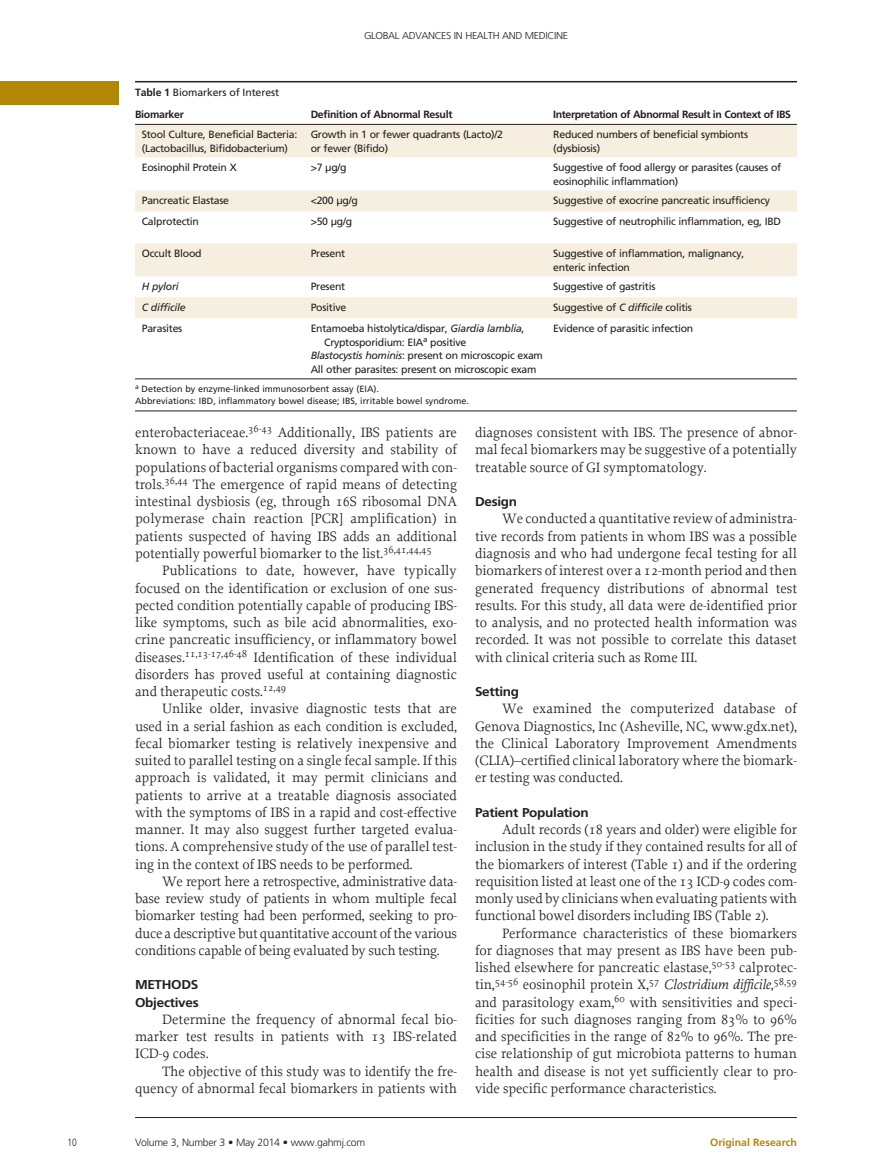
<style>
.page{position:relative;width:878px;height:1175px;background:#fff}
.page>*{position:absolute;margin:0;border:0;box-sizing:border-box;transform-origin:0 0}
.Article_Text{font:14.25px/17.2px "Proforma";letter-spacing:-.005em;color:#231f20;text-align:justify}
.Article_Subhead_2{font:700 12.9px "Frutiger AACN";letter-spacing:-.02em;color:#231f20;scale:1.05 1}
.Article_Subhead_1{font:700 12.9px "Frutiger AACN";letter-spacing:-.025em;color:#231f20;scale:1.05 1}
.Table_Text{font:10.5px/13.5px "Frutiger AACN";letter-spacing:-.025em;color:#231f20}
.Table_Text-2{font:700 10.5px "Frutiger AACN";letter-spacing:-.035em;color:#231f20}
.t1{font:300 10.5px "Frutiger AACN";letter-spacing:-.025em;color:#231f20}
.Table___Figure_Tit{font:10.5px "Frutiger AACN";letter-spacing:-.01em;color:#231f20}
.Table_Text-3{font:italic 10.5px "Frutiger AACN";letter-spacing:-.025em;color:#231f20}
.Article_Footer_Tit{font:700 10.5px "Frutiger AACN";color:#b28705}
.t2{font:300 10.5px "Frutiger AACN";letter-spacing:-.025em;color:#231f20;scale:.8 1}
.t3{font:300 10.05px "Frutiger AACN";letter-spacing:-.035em;color:#231f20;scale:1.05 1}
.Table___Figure_Not{font:9px "Frutiger AACN";color:#231f20}
.s1{font-weight:700}
.s2{font-style:italic}
</style>
<div class="page">
<hr style="left:135px;top:1117px;width:661px;height:1px;background:#231f20">
<div style="left:0;top:81px;width:118px;height:23px;background:#b28705"></div>
<svg style="left:135px;top:125px;width:661px;height:193px;fill:#f6efdf"></svg>
<hr style="left:135px;top:81px;width:661px;height:1px;background:#231f20">
<hr style="left:135px;top:124px;width:661px;height:1px;background:#231f20">
<hr style="left:135px;top:378px;width:661px;height:1px;background:#231f20">
<hr style="left:135px;top:410px;width:661px;height:1px;background:#231f20">
<p class="t3" style="left:364px;top:30px;width:196px">GLOBAL ADVANCES IN HEALTH AND MEDICINE</p>
<p class="Table___Figure_Tit" style="left:135px;top:86px;width:146px"><span class="s1">Table 1</span> Biomarkers of Interest</p>
<p class="Table_Text-2" style="left:135px;top:108px;width:50px">Biomarker</p>
<p class="Table_Text-2" style="left:310px;top:108px;width:143px">Definition of Abnormal Result</p>
<p class="Table_Text-2" style="left:553px;top:108px;width:239px">Interpretation of Abnormal Result in Context of IBS</p>
<p class="Table_Text" style="left:142px;top:128px;width:157px">Stool Culture, Beneficial Bacteria: (Lactobacillus, Bifidobacterium)</p>
<p class="Table_Text" style="left:310px;top:128px;width:194px">Growth in 1 or fewer quadrants (Lacto)/2 or fewer (Bifido)</p>
<p class="Table_Text" style="left:553px;top:128px;width:196px">Reduced numbers of beneficial symbionts (dysbiosis)</p>
<p class="Table_Text" style="left:142px;top:161px;width:96px">Eosinophil Protein X</p>
<p class="Table_Text" style="left:310px;top:161px;width:37px">&gt;7 µg/g</p>
<p class="Table_Text" style="left:553px;top:161px;width:229px">Suggestive of food allergy or parasites (causes of eosinophilic inflammation)</p>
<p class="Table_Text" style="left:142px;top:194px;width:89px">Pancreatic Elastase</p>
<p class="Table_Text" style="left:310px;top:194px;width:49px">&lt;200 µg/g</p>
<p class="Table_Text" style="left:553px;top:194px;width:218px">Suggestive of exocrine pancreatic insufficiency</p>
<p class="Table_Text" style="left:142px;top:215px;width:59px">Calprotectin</p>
<p class="Table_Text" style="left:310px;top:215px;width:43px">&gt;50 µg/g</p>
<p class="Table_Text" style="left:553px;top:215px;width:229px">Suggestive of neutrophilic inflammation, eg, IBD</p>
<p class="Table_Text" style="left:142px;top:247px;width:61px">Occult Blood</p>
<p class="Table_Text" style="left:310px;top:247px;width:36px">Present</p>
<p class="Table_Text" style="left:553px;top:247px;width:193px">Suggestive of inflammation, malignancy, enteric infection</p>
<p class="Table_Text-3" style="left:142px;top:280px;width:38px">H pylori</p>
<p class="Table_Text" style="left:310px;top:280px;width:36px">Present</p>
<p class="Table_Text" style="left:553px;top:280px;width:104px">Suggestive of gastritis</p>
<p class="Table_Text-3" style="left:142px;top:301px;width:45px">C difficile</p>
<p class="Table_Text" style="left:310px;top:301px;width:37px">Positive</p>
<p class="Table_Text" style="left:553px;top:301px;width:140px">Suggestive of <span class="s2">C difficile</span> colitis</p>
<p class="Table_Text" style="left:142px;top:322px;width:42px">Parasites</p>
<p class="Table_Text" style="left:324px;top:322px;width:202px;text-indent:-14px">Entamoeba histolytica/dispar, <span class="s2">Giardia lamblia</span>,<br>Cryptosporidium: EIA<sup>a</sup> positive</p>
<p class="Table_Text" style="left:310px;top:349px;width:234px"><span class="s2">Blastocystis hominis</span>: present on microscopic exam</p>
<p class="Table_Text" style="left:310px;top:362px;width:227px">All other parasites: present on microscopic exam</p>
<p class="Table_Text" style="left:553px;top:322px;width:142px">Evidence of parasitic infection</p>
<p class="Table___Figure_Not" style="left:135px;top:384px;width:245px"><sup>a</sup> Detection by enzyme-linked immunosorbent assay (EIA).</p>
<p class="Table___Figure_Not" style="left:135px;top:396px;width:335px">Abbreviations: IBD, inflammatory bowel disease; IBS, irritable bowel syndrome.</p>
<p class="Article_Text" style="left:135px;top:424px;width:323px">enterobacteriaceae.<sup>36-43</sup> Additionally, IBS patients are known to have a reduced diversity and stability of populations of bacterial organisms compared with con&shy;trols.<sup>36,44</sup> The emergence of rapid means of detecting intestinal dysbiosis (eg, through 16S ribosomal DNA polymerase chain reaction [PCR] amplification) in patients suspected of having IBS adds an additional potentially powerful biomarker to the list.<sup>36,41,44,45</sup></p>
<p class="Article_Text" style="left:135px;top:562px;width:323px;text-indent:27px">Publications to date, however, have typically focused on the identification or exclusion of one sus&shy;pected condition potentially capable of producing IBS&shy;like symptoms, such as bile acid abnormalities, exo&shy;crine pancreatic insufficiency, or inflammatory bowel diseases.<sup>11,13-17,46-48</sup> Identification of these individual disorders has proved useful at containing diagnostic and therapeutic costs.<sup>12,49</sup></p>
<p class="Article_Text" style="left:135px;top:700px;width:323px;text-indent:27px">Unlike older, invasive diagnostic tests that are used in a serial fashion as each condition is excluded, fecal biomarker testing is relatively inexpensive and suited to parallel testing on a single fecal sample. If this approach is validated, it may permit clinicians and patients to arrive at a treatable diagnosis associated with the symptoms of IBS in a rapid and cost-effective manner. It may also suggest further targeted evalua&shy;tions. A comprehensive study of the use of parallel test&shy;ing in the context of IBS needs to be performed.</p>
<p class="Article_Text" style="left:135px;top:872px;width:323px;text-indent:27px">We report here a retrospective, administrative data&shy;base review study of patients in whom multiple fecal biomarker testing had been performed, seeking to pro&shy;duce a descriptive but quantitative account of the various conditions capable of being evaluated by such testing.</p>
<p class="Article_Subhead_1" style="left:135px;top:977px;width:62px">METHODS</p>
<p class="Article_Subhead_2" style="left:135px;top:994px;width:62px">Objectives</p>
<p class="Article_Text" style="left:135px;top:1010px;width:323px;text-indent:27px">Determine the frequency of abnormal fecal bio&shy;marker test results in patients with 13 IBS-related ICD-9 codes.</p>
<p class="Article_Text" style="left:135px;top:1062px;width:323px;text-align:right">The objective of this study was to identify the fre&shy;quency of abnormal fecal biomarkers in patients with</p>
<p class="t2" style="left:68px;top:1136px;width:13px">10</p>
<p class="t1" style="left:135px;top:1136px;width:232px">Volume 3, Number 3 • May 2014 • www.gahmj.com</p>
<p class="Article_Text" style="left:475px;top:424px;width:323px">diagnoses consistent with IBS. The presence of abnor&shy;mal fecal biomarkers may be suggestive of a potentially treatable source of GI symptomatology.</p>
<p class="Article_Subhead_2" style="left:475px;top:494px;width:42px">Design</p>
<p class="Article_Text" style="left:475px;top:510px;width:323px;text-indent:27px">We conducted a quantitative review of administra&shy;tive records from patients in whom IBS was a possible diagnosis and who had undergone fecal testing for all biomarkers of interest over a 12-month period and then generated frequency distributions of abnormal test results. For this study, all data were de-identified prior to analysis, and no protected health information was recorded. It was not possible to correlate this dataset with clinical criteria such as Rome III.</p>
<p class="Article_Subhead_2" style="left:475px;top:684px;width:44px">Setting</p>
<p class="Article_Text" style="left:475px;top:700px;width:323px;text-indent:27px">We examined the computerized database of Genova Diagnostics, Inc (Asheville, NC, www.gdx.net), the Clinical Laboratory Improvement Amendments (CLIA)–certified clinical laboratory where the biomark&shy;er testing was conducted.</p>
<p class="Article_Subhead_2" style="left:475px;top:804px;width:110px">Patient Population</p>
<p class="Article_Text" style="left:475px;top:820px;width:323px;text-indent:27px">Adult records (18 years and older) were eligible for inclusion in the study if they contained results for all of the biomarkers of interest (Table 1) and if the ordering requisition listed at least one of the 13 ICD-9 codes com&shy;monly used by clinicians when evaluating patients with functional bowel disorders including IBS (Table 2).</p>
<p class="Article_Text" style="left:475px;top:924px;width:323px;text-indent:27px">Performance characteristics of these biomarkers for diagnoses that may present as IBS have been pub&shy;lished elsewhere for pancreatic elastase,<sup>50-53</sup> calprotec&shy;tin,<sup>54-56</sup> eosinophil protein X,<sup>57</sup> <span class="s2">Clostridium difficile</span>,<sup>58,59 </sup>and parasitology exam,<sup>60</sup> with sensitivities and speci&shy;ficities for such diagnoses ranging from 83% to 96% and specificities in the range of 82% to 96%. The pre&shy;cise relationship of gut microbiota patterns to human health and disease is not yet sufficiently clear to pro&shy;vide specific performance characteristics.</p>
<p class="Article_Footer_Tit" style="left:710px;top:1136px;width:88px">Original Research</p>
</div>
